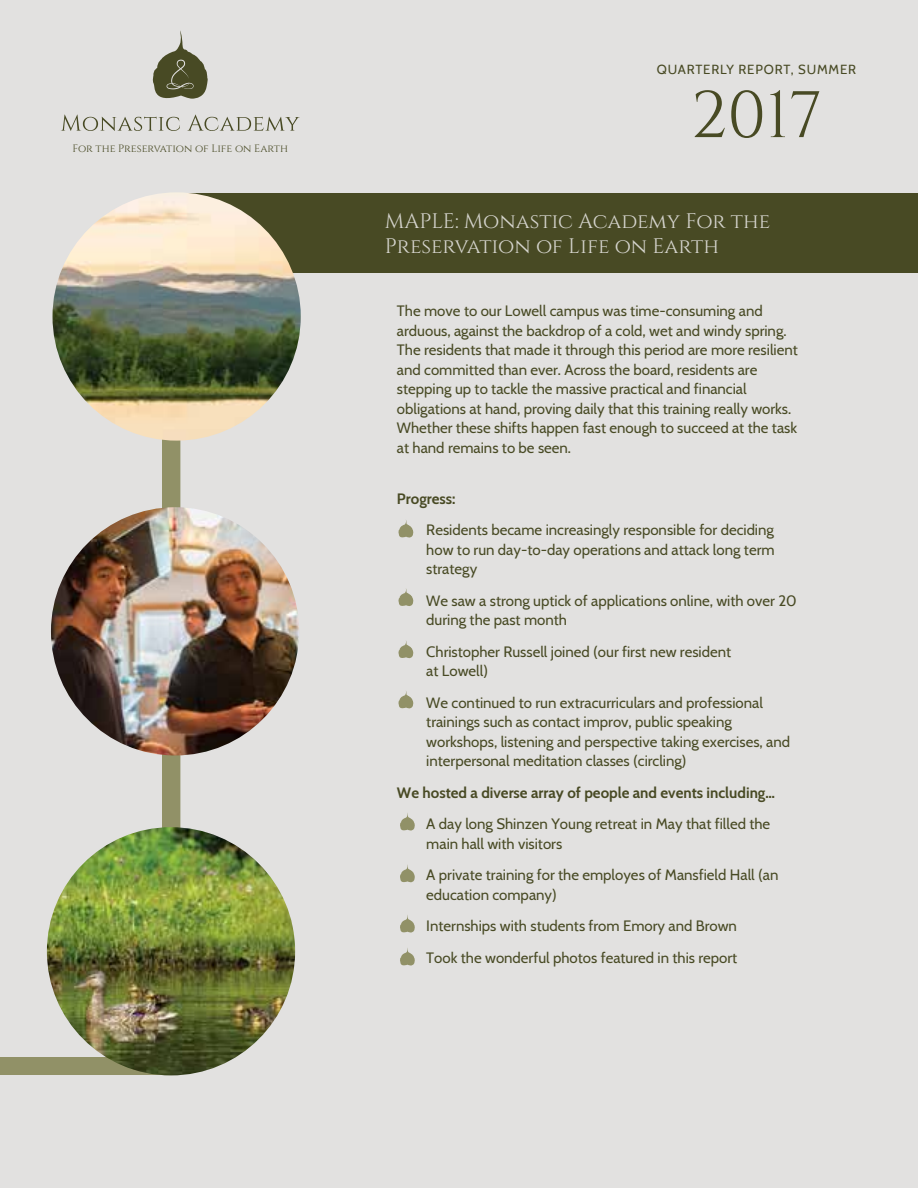
<style>
.page{position:relative;width:918px;height:1188px;background:#e2e1e0}
.page>*{position:absolute;margin:0;border:0;box-sizing:border-box;transform-origin:0 0}
.t1{font:65.7px "Cinzel";color:#484a24}
.t2{font:21px/25.2px "Cinzel";color:#d5d4cd}
.t3{font:15px/19.5px "Cabin";color:#484a24}
.t4{font:700 15px "Cabin";color:#484a24}
.t5{font:13.2px "Cabin";letter-spacing:.065em;color:#484a24}
.t6{font:10.65px "Cinzel";letter-spacing:-.005em;color:#484a24}
</style>
<div class="page">
<div style="left:162px;top:424px;width:18px;height:510px;background:#919167"></div>
<img style="left:51px;top:507px;width:248px;height:248px;border-radius:124px">
<div style="left:0;top:1058px;width:175px;height:17px;background:#919167"></div>
<div style="left:168px;top:193px;width:750px;height:79px;background:#484a24"></div>
<svg style="left:398px;top:589px;width:16px;height:17px"></svg>
<svg style="left:398px;top:641px;width:16px;height:18px"></svg>
<svg style="left:398px;top:691px;width:16px;height:18px"></svg>
<svg style="left:400px;top:813px;width:15px;height:18px"></svg>
<svg style="left:400px;top:865px;width:15px;height:18px"></svg>
<svg style="left:400px;top:915px;width:15px;height:18px"></svg>
<svg style="left:400px;top:948px;width:15px;height:18px"></svg>
<svg style="left:398px;top:520px;width:16px;height:18px"></svg>
<img style="left:53px;top:192px;width:248px;height:249px;border-radius:124px">
<img style="left:47px;top:827px;width:248px;height:248px;border-radius:124px">
<svg style="left:152px;top:30px;width:56px;height:69px"></svg>
<svg style="left:61px;top:115px;width:119px;height:16px"></svg>
<svg style="left:187px;top:115px;width:113px;height:16px"></svg>
<p class="t6" style="left:73px;top:141px;width:217px">For the Preservation of Life on Earth</p>
<p class="t5" style="left:657px;top:61px;width:201px">QUARTERLY REPORT, SUMMER</p>
<h1 class="t1" style="left:691px;top:73px;width:133px">2017</h1>
<h2 class="t2" style="left:385px;top:209px;width:387px">MAPLE: Monastic Academy For the<br>Preservation of Life on Earth</h2>
<p class="t3" style="left:397px;top:301px;width:402px">The move to our Lowell campus was time-consuming and arduous, against the backdrop of a cold, wet and windy spring.<br>The residents that made it through this period are more resilient and committed than ever. Across the board, residents are stepping up to tackle the massive practical and financial obligations at hand, proving daily that this training really works.<br>Whether these shifts happen fast enough to succeed at the task at hand remains to be seen.</p>
<p class="t4" style="left:397px;top:489px;width:60px">Progress:</p>
<p class="t3" style="left:426px;top:520px;width:350px;text-align:justify">Residents became increasingly responsible for deciding how to run day-to-day operations and attack long term strategy</p>
<p class="t3" style="left:426px;top:591px;width:372px">We saw a strong uptick of applications online, with over 20 during the past month</p>
<p class="t3" style="left:426px;top:642px;width:306px">Christopher Russell joined (our first new resident at Lowell)</p>
<p class="t3" style="left:426px;top:693px;width:365px">We continued to run extracurriculars and professional trainings such as contact improv, public speaking workshops, listening and perspective taking exercises, and interpersonal meditation classes (circling)</p>
<p class="t4" style="left:397px;top:783px;width:379px">We hosted a diverse array of people and events including…</p>
<p class="t3" style="left:426px;top:814px;width:345px">A day long Shinzen Young retreat in May that filled the main hall with visitors</p>
<p class="t3" style="left:426px;top:865px;width:354px">A private training for the employes of Mansfield Hall (an education company)</p>
<p class="t3" style="left:426px;top:910px;width:313px;line-height:31.5px">Internships with students from Emory and Brown<br>Took the wonderful photos featured in this report</p>
</div>
